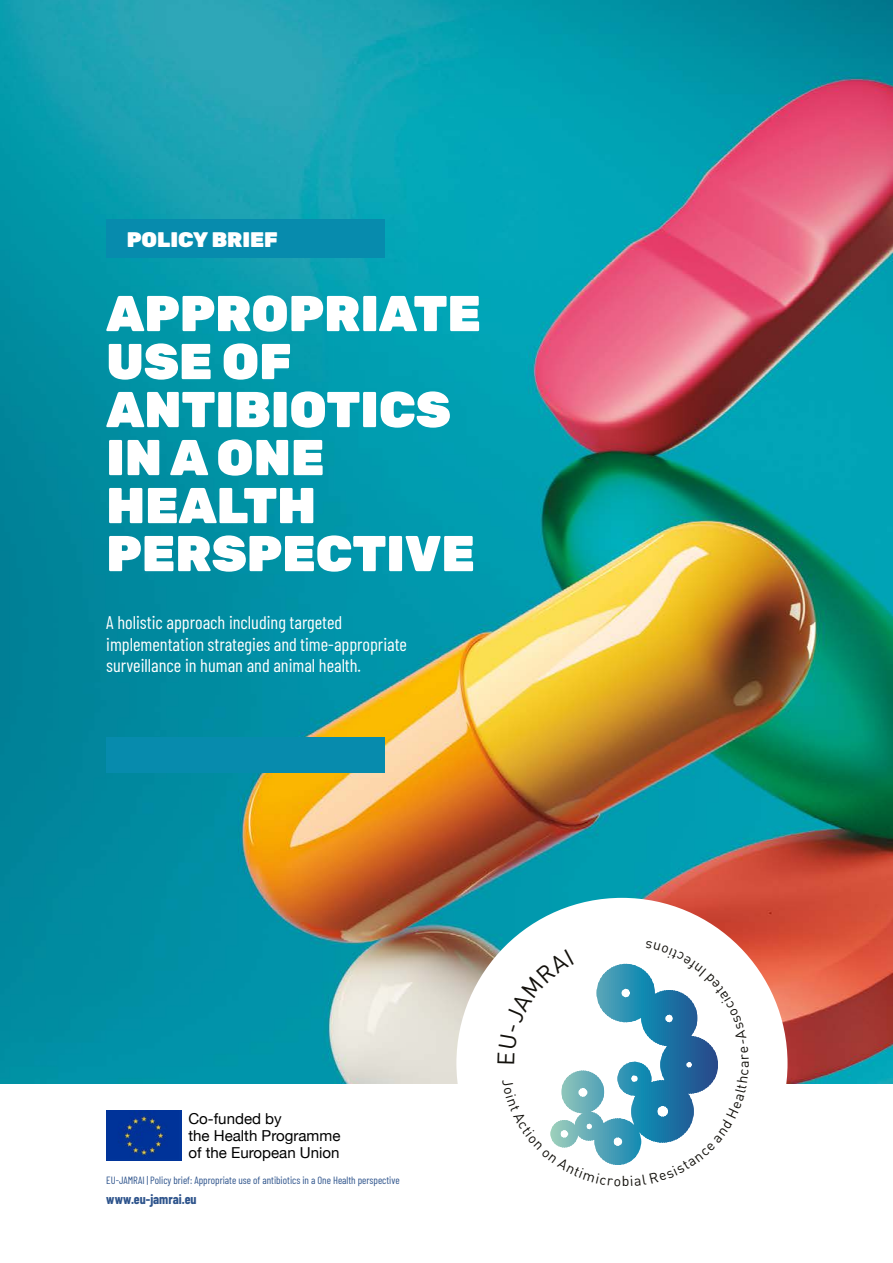
<style>
.page{position:relative;width:893px;height:1263px;background:#fff}
.page>*{position:absolute;margin:0;border:0;box-sizing:border-box;transform-origin:0 0}
.t1{font:900 50.25px/48px "Rubik";color:#fff}
.t2{font:900 21.15px "Rubik";color:#fff}
.t3{font:18.3px/21.6px "Barlow Condensed";color:#fff}
.t4{font:15.15px/17px "Helvetica Neue";color:#000}
.t5{font:700 13.5px "Barlow Condensed";color:#2e548c}
.t6{font:10.5px "Barlow Condensed";color:#2e548c}
</style>
<div class="page">
<img style="left:0;top:0;width:893px;height:1084px">
<div style="left:106px;top:738px;width:279px;height:35px;background:#078bad"></div>
<div style="left:106px;top:219px;width:279px;height:39px;background:#078bad"></div>
<div style="left:456px;top:898px;width:331px;height:331px;background:#fff;border-radius:50%"></div>
<img style="left:106px;top:1111px;width:75px;height:50px">
<svg style="left:498px;top:940px;width:251px;height:225px"></svg>
<p class="t2" style="left:127px;top:227px;width:153px">POLICY BRIEF</p>
<h1 class="t1" style="left:106px;top:291px;width:376px">APPROPRIATE<br>USE OF<br>ANTIBIOTICS<br>IN A ONE<br>HEALTH<br>PERSPECTIVE</h1>
<p class="t3" style="left:106px;top:610px;width:302px">A holistic approach including targeted implementation strategies and time-appropriate surveillance in human and animal health.</p>
<p class="t4" style="left:188px;top:1111px;width:154px">Co-funded by<br>the Health Programme of the European Union</p>
<p class="t6" style="left:106px;top:1173px;width:295px">EU-JAMRAI | Policy brief: Appropriate use of antibiotics in a One Health perspective</p>
<p class="t5" style="left:106px;top:1189px;width:92px">www.eu-jamrai.eu</p>
</div>
